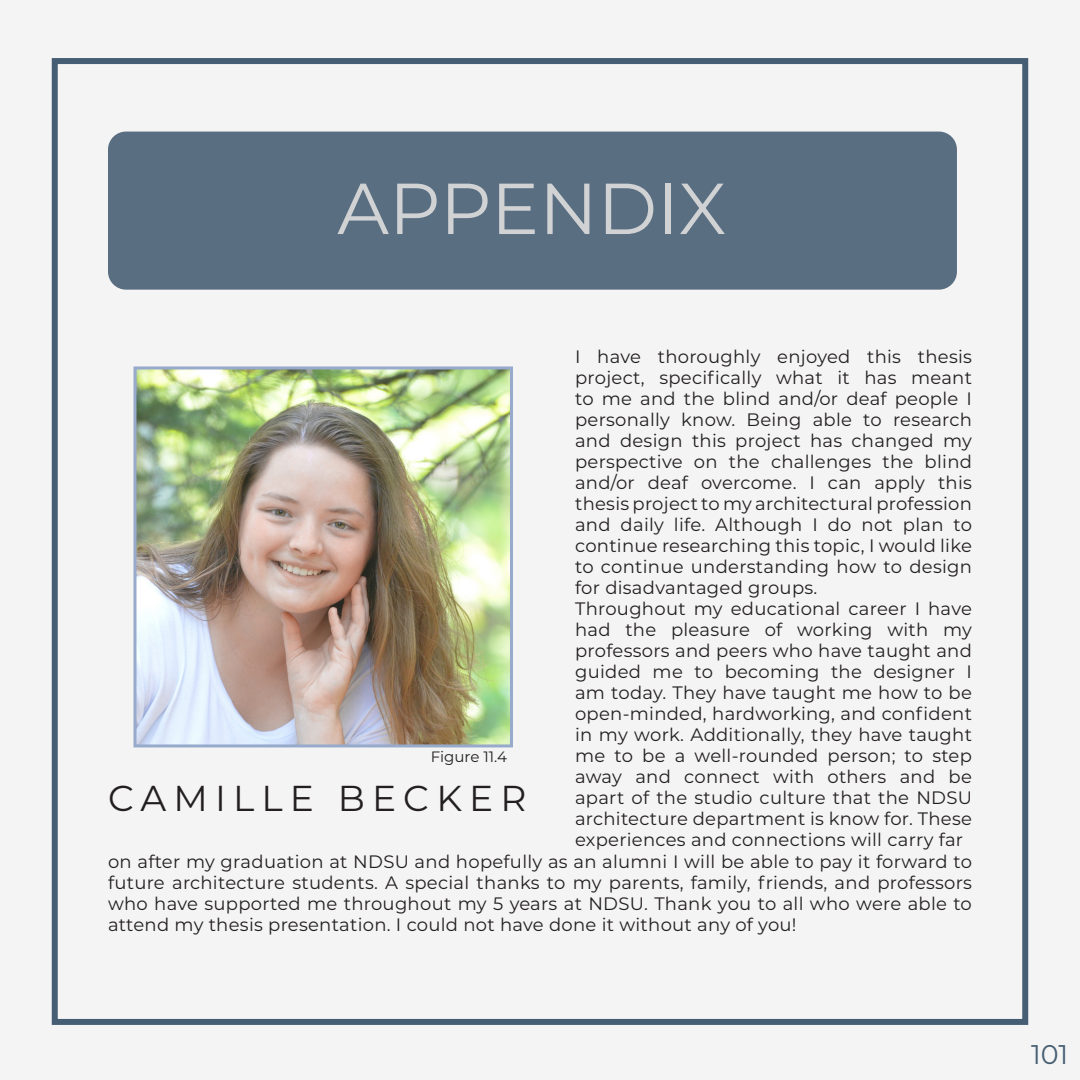
<style>
.page{position:relative;width:1080px;height:1080px;background:#f4f4f4}
.page>*{position:absolute;margin:0;border:0;box-sizing:border-box;transform-origin:0 0}
.t1{font:72px "Montserrat";color:#d1d2d4}
.t2{font:36px "Montserrat";letter-spacing:.2em;color:#231f20}
.t3{font:27px "Montserrat";color:#465e73}
.t4{font:18px/21px "Montserrat";letter-spacing:.015em;color:#231f20;text-align:justify}
.t5{font:15px "Montserrat";color:#231f20}
</style>
<div class="page">
<div style="left:52px;top:58px;width:976px;height:967px;border:6px solid #465e73"></div>
<div style="left:108px;top:132px;width:849px;height:158px;background:#5a6e82;border-radius:18px"></div>
<img style="left:138px;top:370px;width:371px;height:373px">
<div style="left:134px;top:366px;width:379px;height:381px;border:3px solid #97aacb"></div>
<p class="t1" style="left:337px;top:159px;width:390px">APPENDIX</p>
<p class="t4" style="left:575px;top:345px;width:398px">I have thoroughly enjoyed this thesis project, specifically what it has meant to me and the blind and/or deaf people I personally know. Being able to research and design this project has changed my perspective on the challenges the blind and/or deaf overcome. I can apply this thesis project to my architectural profession and daily life. Although I do not plan to continue researching this topic, I would like to continue understanding how to design for disadvantaged groups.</p>
<p class="t4" style="left:575px;top:597px;width:398px">Throughout my educational career I have had the pleasure of working with my professors and peers who have taught and guided me to becoming the designer I am today. They have taught me how to be open-minded, hardworking, and confident in my work. Additionally, they have taught me to be a well-rounded person; to step away and connect with others and be apart of the studio culture that the NDSU architecture department is know for. These experiences and connections will carry far</p>
<p class="t4" style="left:108px;top:851px;width:866px">on after my graduation at NDSU and hopefully as an alumni I will be able to pay it forward to future architecture students. A special thanks to my parents, family, friends, and professors who have supported me throughout my 5 years at NDSU. Thank you to all who were able to attend my thesis presentation. I could not have done it without any of you!</p>
<p class="t5" style="left:431px;top:746px;width:78px">Figure 11.4</p>
<p class="t2" style="left:108px;top:773px;width:420px">CAMILLE BECKER</p>
<h3 class="t3" style="left:1031px;top:1036px;width:39px">101</h3>
</div>
